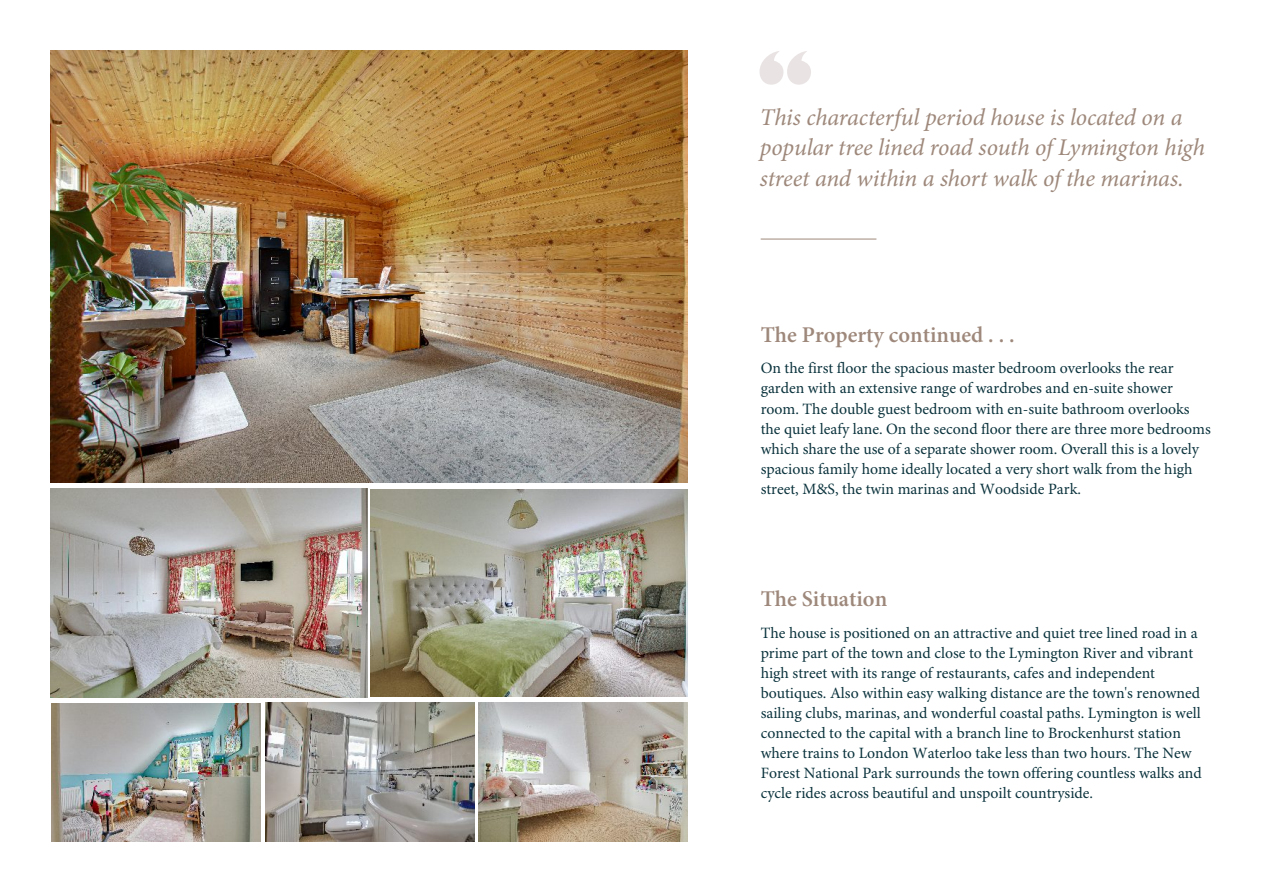
<style>
.page{position:relative;width:1263px;height:893px;background:#fff}
.page>*{position:absolute;margin:0;border:0;box-sizing:border-box;transform-origin:0 0}
.t1{font:italic 24px/30.8px "Minion Pro";letter-spacing:-.01em;color:#9e887b}
.t2{font:600 22.5px "Minion Pro";color:#9e887b}
.t3{font:15.75px/20.1px "Minion Pro";color:#0b333d}
</style>
<div class="page">
<hr style="left:761px;top:239px;width:115px;height:1px;background:#9e887b">
<svg style="left:759px;top:51px;width:52px;height:34px"></svg>
<img style="left:51px;top:51px;width:636px;height:431px">
<img style="left:51px;top:489px;width:316px;height:208px">
<img style="left:370px;top:489px;width:318px;height:208px">
<img style="left:52px;top:703px;width:208px;height:139px">
<img style="left:479px;top:702px;width:208px;height:139px">
<img style="left:265px;top:702px;width:209px;height:139px">
<h1 class="t1" style="left:760px;top:104px;width:446px">This characterful period house is located on a popular tree lined road south of Lymington high street and within a short walk of the marinas.</h1>
<h2 class="t2" style="left:761px;top:325px;width:256px">The Property continued . . .</h2>
<p class="t3" style="left:761px;top:360px;width:452px">On the first floor the spacious master bedroom overlooks the rear garden with an extensive range of wardrobes and en-suite shower room. The double guest bedroom with en-suite bathroom overlooks the quiet leafy lane. On the second floor there are three more bedrooms which share the use of a separate shower room. Overall this is a lovely spacious family home ideally located a very short walk from the high street, M&amp;S, the twin marinas and Woodside Park.</p>
<h2 class="t2" style="left:761px;top:590px;width:128px">The Situation</h2>
<p class="t3" style="left:761px;top:624px;width:443px">The house is positioned on an attractive and quiet tree lined road in a prime part of the town and close to the Lymington River and vibrant high street with its range of restaurants, cafes and independent boutiques. Also within easy walking distance are the town's renowned sailing clubs, marinas, and wonderful coastal paths. Lymington is well connected to the capital with a branch line to Brockenhurst station where trains to London Waterloo take less than two hours. The New Forest National Park surrounds the town offering countless walks and cycle rides across beautiful and unspoilt countryside.</p>
</div>
